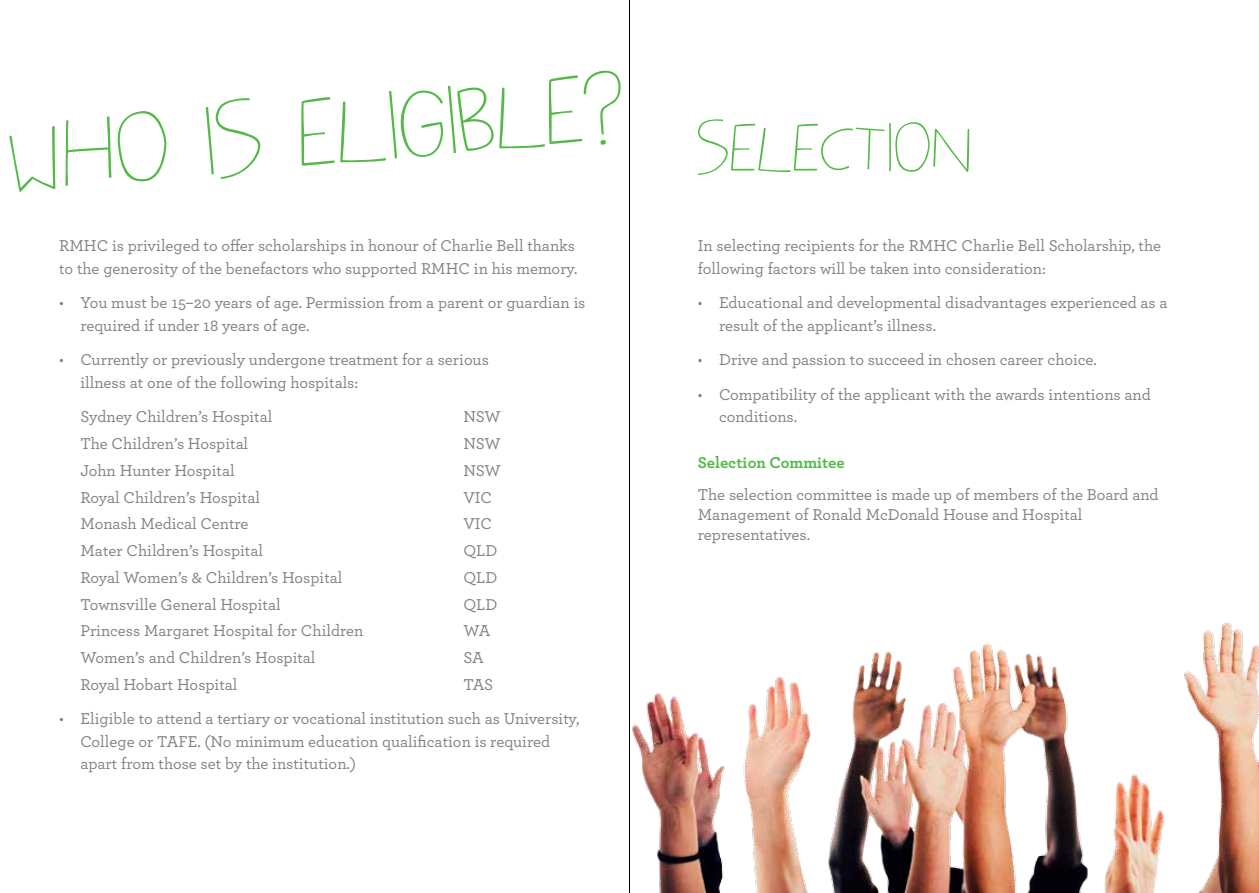
<style>
.page{position:relative;width:1259px;height:893px;background:#fff}
.page>*{position:absolute;margin:0;border:0;box-sizing:border-box;transform-origin:0 0}
.t1{font:93.45px "Singela";color:#54b948}
.t2{font:66px "Singela";color:#54b948}
.t3{font:500 16.5px/22.5px "Archer Pro";color:#808285}
.t4{font:700 16.5px "Archer Pro";color:#54b948}
</style>
<div class="page">
<img style="left:632px;top:622px;width:627px;height:271px">
<hr style="left:629px;top:0;width:1px;height:893px;background:#000">
<h1 class="t1" style="left:6px;top:104px;width:619px;rotate:-5deg">WHO IS ELIGIBLE?</h1>
<p class="t3" style="left:59px;top:234px;width:517px;text-indent:53px">is privileged to offer scholarships in honour of Charlie Bell thanks to the generosity of the benefactors who supported RMHC</p>
<p class="t3" style="left:59px;top:234px;width:13px">RMHC</p>
<p class="t3" style="left:474px;top:256px;width:105px">in his memory.</p>
<p class="t3" style="left:80px;top:291px;width:506px;text-indent:-21px">• You must be 15–20 years of age. Permission from a parent or guardian is required if under 18 years of age.</p>
<p class="t3" style="left:80px;top:348px;width:410px;text-indent:-21px">• Currently or previously undergone treatment for a serious illness at one of the following hospitals:</p>
<p class="t3" style="left:80px;top:405px;width:193px">Sydney Children’s Hospital</p>
<p class="t3" style="left:463px;top:405px;width:39px">NSW</p>
<p class="t3" style="left:80px;top:431px;width:169px">The Children’s Hospital</p>
<p class="t3" style="left:463px;top:431px;width:39px">NSW</p>
<p class="t3" style="left:80px;top:458px;width:156px">John Hunter Hospital</p>
<p class="t3" style="left:463px;top:458px;width:39px">NSW</p>
<p class="t3" style="left:59px;top:485px;width:202px">Royal Children’s Hospital</p>
<p class="t3" style="left:463px;top:485px;width:21px">VIC</p>
<p class="t3" style="left:59px;top:512px;width:191px">Monash Medical Centre</p>
<p class="t3" style="left:463px;top:512px;width:21px">VIC</p>
<p class="t3" style="left:59px;top:538px;width:205px">Mater Children’s Hospital</p>
<p class="t3" style="left:463px;top:538px;width:35px">QLD</p>
<p class="t3" style="left:59px;top:565px;width:285px">Royal Women’s &amp; Children’s Hospital</p>
<p class="t3" style="left:463px;top:565px;width:35px">QLD</p>
<p class="t3" style="left:80px;top:592px;width:202px">Townsville General Hospital</p>
<p class="t3" style="left:463px;top:592px;width:35px">QLD</p>
<p class="t3" style="left:59px;top:619px;width:306px">Princess Margaret Hospital for Children</p>
<p class="t3" style="left:463px;top:619px;width:28px">WA</p>
<p class="t3" style="left:80px;top:645px;width:236px">Women’s and Children’s Hospital</p>
<p class="t3" style="left:463px;top:645px;width:21px">SA</p>
<p class="t3" style="left:59px;top:672px;width:180px">Royal Hobart Hospital</p>
<p class="t3" style="left:463px;top:672px;width:31px">TAS</p>
<p class="t3" style="left:80px;top:707px;width:500px;text-indent:-21px">• Eligible to attend a tertiary or vocational institution such as University,<br>College or TAFE. (No minimum education qualification is required apart from those set by the institution.)</p>
<h2 class="t2" style="left:698px;top:109px;width:277px">SELECTION</h2>
<p class="t3" style="left:698px;top:234px;width:224px">In selecting recipients for the RMHC</p>
<p class="t3" style="left:698px;top:234px;width:465px;text-indent:264px">Charlie Bell Scholarship, the following factors will be taken into consideration:</p>
<p class="t3" style="left:719px;top:291px;width:450px;text-indent:-21px">• Educational and developmental disadvantages experienced as a result of the applicant’s illness.</p>
<p class="t3" style="left:698px;top:348px;width:400px">• Drive and passion to succeed in chosen career choice.</p>
<p class="t3" style="left:719px;top:382px;width:433px;text-indent:-21px">• Compatibility of the applicant with the awards intentions and conditions.</p>
<p class="t4" style="left:698px;top:449px;width:148px">Selection Commitee</p>
<p class="t3" style="left:698px;top:484px;width:462px;line-height:19.8px">The selection committee is made up of members of the Board and<br>Management of Ronald McDonald House and Hospital representatives.</p>
</div>
